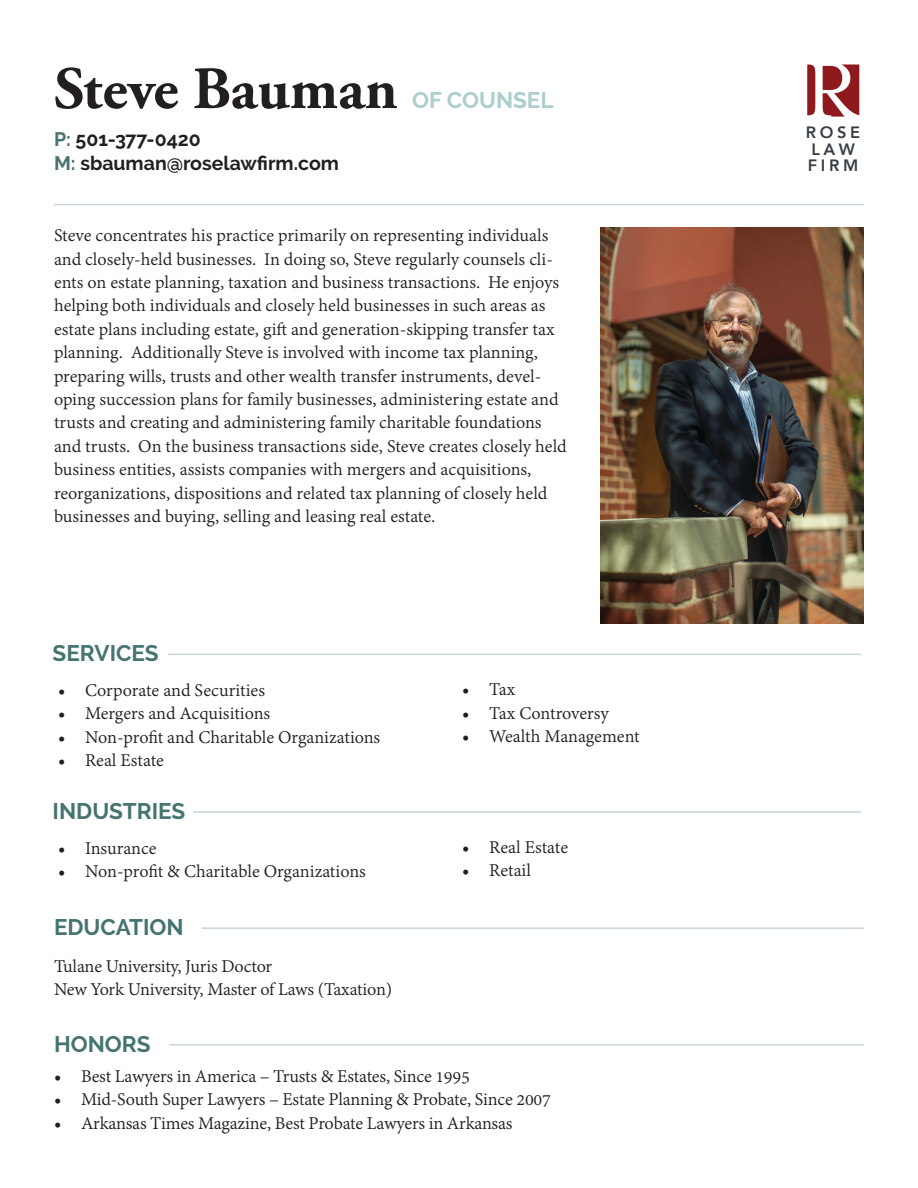
<style>
.page{position:relative;width:918px;height:1188px;background:#fff}
.page>*{position:absolute;margin:0;border:0;box-sizing:border-box;transform-origin:0 0}
.t1{font:700 60px "Adobe Garamond Pro";color:#231f20}
.t2{font:700 22.5px "Raleway";color:#467470}
.t3{font:700 22.5px "Raleway";color:#accecc}
.t4{font:19.5px/23.4px "Adobe Devanagari";color:#231f20}
.t5{font:700 19.5px "Raleway";color:#231f20}
.t6{font:800 16.35px/16.4px "Avenir";letter-spacing:.22em;color:#383f46}
.s1{color:#467470}
</style>
<div class="page">
<hr style="left:54px;top:204px;width:810px;height:1px;background:#467470">
<img style="left:600px;top:227px;width:264px;height:396px">
<hr style="left:168px;top:654px;width:693px;height:1px;background:#467470">
<hr style="left:193px;top:811px;width:668px;height:2px;background:#467470">
<hr style="left:202px;top:927px;width:662px;height:2px;background:#467470">
<hr style="left:169px;top:1044px;width:695px;height:2px;background:#467470">
<svg style="left:807px;top:65px;width:8px;height:50px"></svg>
<svg style="left:823px;top:65px;width:36px;height:52px"></svg>
<p class="t1" style="left:54px;top:54px;width:345px">Steve Bauman</p>
<p class="t5" style="left:54px;top:128px;width:148px"><span class="s1">P:</span> 501-377-0420</p>
<p class="t5" style="left:54px;top:152px;width:286px"><span class="s1">M:</span> sbauman@roselawfirm.com</p>
<p class="t3" style="left:412px;top:87px;width:143px">OF COUNSEL</p>
<p class="t4" style="left:54px;top:225px;width:514px">Steve concentrates his practice primarily on representing individuals and closely-held businesses. In doing so, Steve regularly counsels cli&shy;ents on estate planning, taxation and business transactions. He enjoys helping both individuals and closely held businesses in such areas as estate plans including estate, gift and generation-skipping transfer tax planning. Additionally Steve is involved with income tax planning, preparing wills, trusts and other wealth transfer instruments, devel&shy;oping succession plans for family businesses, administering estate and trusts and creating and administering family charitable foundations and trusts. On the business transactions side, Steve creates closely held business entities, assists companies with mergers and acquisitions, reorganizations, dispositions and related tax planning of closely held businesses and buying, selling and leasing real estate.</p>
<p class="t2" style="left:53px;top:640px;width:107px">SERVICES</p>
<p class="t4" style="left:58px;top:680px;width:209px">• Corporate and Securities</p>
<p class="t4" style="left:58px;top:703px;width:214px">• Mergers and Acquisitions</p>
<p class="t4" style="left:58px;top:727px;width:324px">• Non-profit and Charitable Organizations</p>
<p class="t4" style="left:58px;top:750px;width:107px">• Real Estate</p>
<p class="t2" style="left:53px;top:798px;width:134px">INDUSTRIES</p>
<p class="t4" style="left:58px;top:838px;width:100px">• Insurance</p>
<p class="t4" style="left:58px;top:861px;width:309px">• Non-profit &amp; Charitable Organizations</p>
<p class="t4" style="left:462px;top:679px;width:55px">• Tax</p>
<p class="t4" style="left:462px;top:703px;width:148px">• Tax Controversy</p>
<p class="t4" style="left:462px;top:726px;width:179px">• Wealth Management</p>
<p class="t4" style="left:462px;top:837px;width:107px">• Real Estate</p>
<p class="t4" style="left:462px;top:860px;width:70px">• Retail</p>
<p class="t2" style="left:54px;top:914px;width:131px">EDUCATION</p>
<p class="t4" style="left:54px;top:956px;width:220px">Tulane University, Juris Doctor</p>
<p class="t4" style="left:54px;top:979px;width:340px">New York University, Master of Laws (Taxation)</p>
<p class="t2" style="left:54px;top:1031px;width:98px">HONORS</p>
<p class="t4" style="left:54px;top:1066px;width:417px">• Best Lawyers in America – Trusts &amp; Estates, Since 1995</p>
<p class="t4" style="left:54px;top:1089px;width:499px">• Mid-South Super Lawyers – Estate Planning &amp; Probate, Since 2007</p>
<p class="t4" style="left:54px;top:1113px;width:460px">• Arkansas Times Magazine, Best Probate Lawyers in Arkansas</p>
<p class="t6" style="left:806px;top:125px;width:56px">ROSE<br>LAW<br>FIRM</p>
</div>
